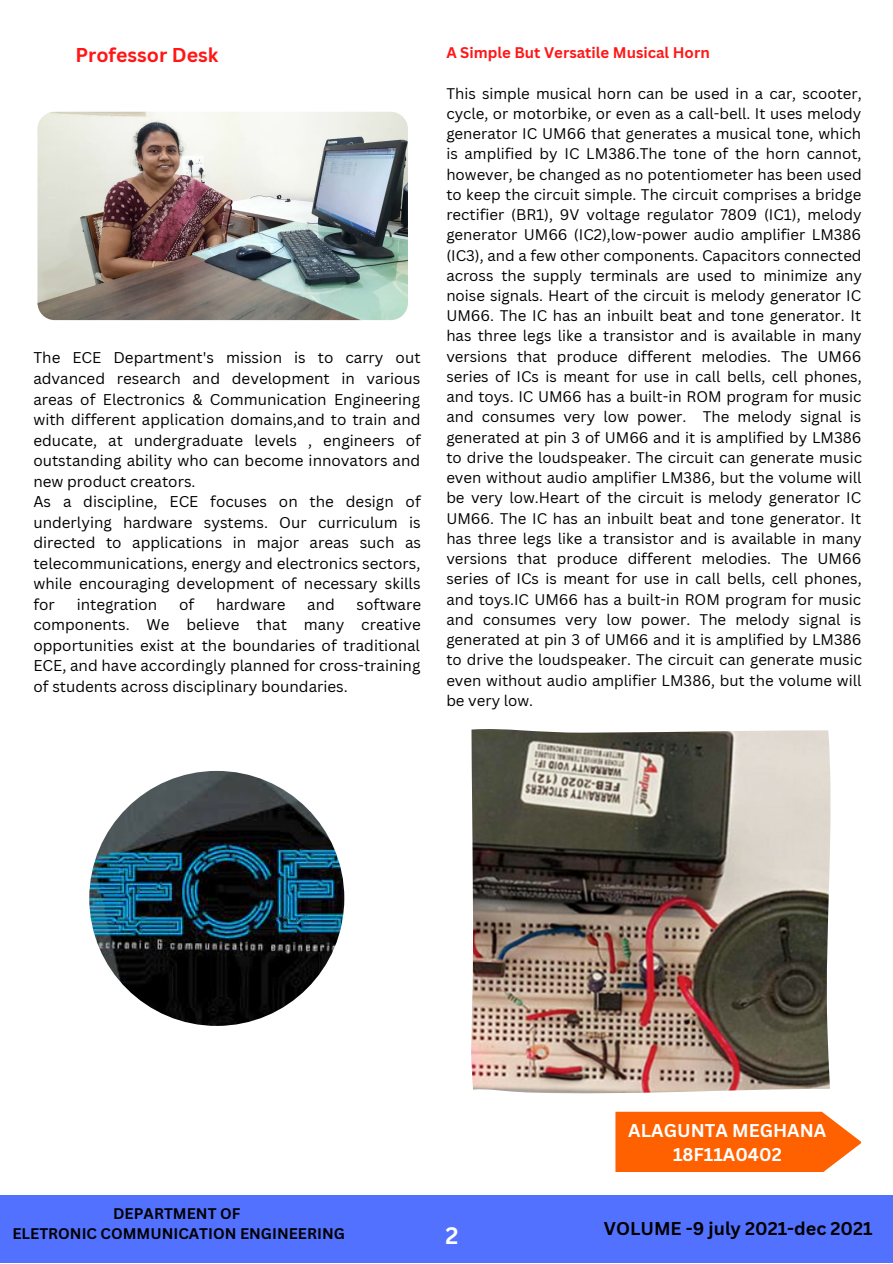
<style>
.page{position:relative;width:893px;height:1264px;background:#fff}
.page>*{position:absolute;margin:0;border:0;box-sizing:border-box;transform-origin:0 0}
.t1{font:700 23.25px "Canva Sans";color:#fff}
.t2{font:700 19.5px "Canva Sans";color:#ff1616}
.t3{font:700 18px/24.8px "Canva Sans";color:#fff;text-align:center}
.t4{font:700 18px "Canva Sans";color:#000}
.t5{font:15.15px/20.5px "Canva Sans";color:#000}
.t6{font:15px/20.2px "Canva Sans";color:#000;text-align:justify}
.t7{font:700 15px/20.2px "Canva Sans";color:#000;text-align:center}
.t8{font:700 15px "Canva Sans";color:#ff1616}
</style>
<div class="page">
<img style="left:37px;top:112px;width:371px;height:208px;border-radius:17px">
<img style="left:89px;top:771px;width:255px;height:254px;border-radius:50%">
<img style="left:471px;top:729px;width:360px;height:364px">
<div style="left:0;top:1195px;width:892px;height:67px;background:#5271ff"></div>
<svg style="left:615px;top:1111px;width:246px;height:60px;background:#ff6e16"></svg>
<h2 class="t2" style="left:75px;top:41px;width:144px">Professor Desk</h2>
<p class="t5" style="left:33px;top:347px;width:389px">The ECE Department's mission is to carry out advanced research and development in various areas of Electronics &amp; Communication Engineering with different application domains,and to train and educate, at undergraduate levels , engineers of outstanding ability who can become innovators and new product creators.<br>As a discipline, ECE focuses on the design of underlying hardware systems. Our curriculum is directed to applications in major areas such as telecommunications, energy and electronics sectors, while encouraging development of necessary skills for</p>
<p class="t5" style="left:33px;top:593px;width:389px;text-align:justify;text-indent:323px">software components. We believe that many creative opportunities exist at the boundaries of traditional ECE, and have accordingly planned for cross-training of students across disciplinary boundaries.</p>
<p class="t5" style="left:77px;top:593px;width:82px">integration</p>
<p class="t5" style="left:179px;top:593px;width:17px">of</p>
<p class="t5" style="left:216px;top:593px;width:71px">hardware</p>
<p class="t5" style="left:307px;top:593px;width:29px">and</p>
<p class="t8" style="left:446px;top:42px;width:265px">A Simple But Versatile Musical Horn</p>
<p class="t6" style="left:446px;top:83px;width:417px">This simple musical horn can be used in a car, scooter, cycle, or motorbike, or even as a call-bell. It uses melody generator IC UM66 that generates a musical tone, which is amplified by IC LM386.The tone of the horn cannot, however, be changed as no potentiometer has been used to keep the circuit simple. The circuit comprises a bridge rectifier (BR1), 9V voltage regulator 7809 (IC1), melody generator UM66 (IC2),low-power audio amplifier LM386 (IC3), and a few other components. Capacitors connected across the supply terminals are used to minimize any noise signals. Heart of the circuit is melody generator IC UM66. The IC has an inbuilt beat and tone generator. It has three legs like a transistor and is available in many versions that produce different melodies. The UM66 series of ICs is meant for use in call bells, cell phones, and toys. IC UM66 has a built-in ROM program for music and consumes very low power. The melody signal is generated at pin 3 of UM66 and it is amplified by LM386 to drive the loudspeaker. The circuit can generate music even without audio amplifier LM386, but the volume will be very low.Heart of the circuit is melody generator IC UM66. The IC has an inbuilt beat and tone generator. It has three legs like a transistor and is available in many versions that produce different melodies. The UM66 series of ICs is meant for use in call bells, cell phones, and toys.IC UM66 has a built-in ROM program for music and consumes very low power. The melody signal is generated at pin 3 of UM66 and it is amplified by LM386 to drive the loudspeaker. The circuit can generate music even without audio amplifier LM386, but the volume will be very low.</p>
<p class="t7" style="left:12px;top:1202px;width:334px">DEPARTMENT OF<br>ELETRONIC COMMUNICATION ENGINEERING</p>
<h1 class="t1" style="left:445px;top:1219px;width:14px">2</h1>
<p class="t3" style="left:628px;top:1117px;width:199px">ALAGUNTA MEGHANA<br>18F11A0402</p>
<p class="t4" style="left:603px;top:1215px;width:270px">VOLUME -9 july 2021-dec 2021</p>
</div>
